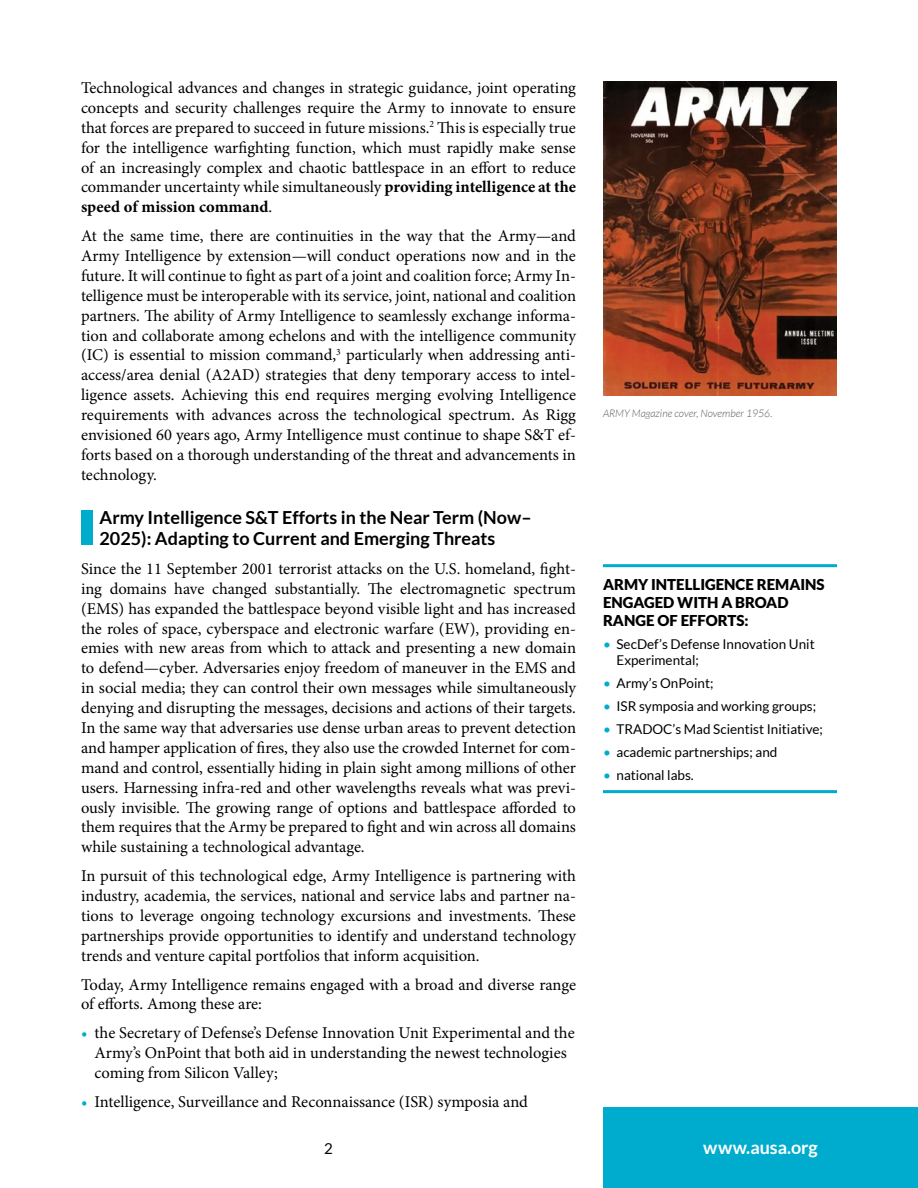
<style>
.page{position:relative;width:918px;height:1188px;background:#fff}
.page>*{position:absolute;margin:0;border:0;box-sizing:border-box;transform-origin:0 0}
.t1{font:700 18px/21.5px "Lato";color:#000}
.t2{font:700 18px "Lato";letter-spacing:-.005em;color:#fff}
.t3{font:16.5px/20px "Minion Pro";color:#000;text-align:justify}
.t4{font:900 15px/18px "Lato";color:#000}
.t5{font:15px "Lato";color:#000}
.t6{font:13.5px/16.2px "Lato";color:#000}
.t7{font:italic 300 10.5px "Lato";color:#58595b}
.s1{font-weight:700}
.s2{color:#00accd}
</style>
<div class="page">
<div style="left:603px;top:1107px;width:315px;height:81px;background:#00accd"></div>
<div style="left:81px;top:511px;width:12px;height:34px;background:#00accd"></div>
<img style="left:603px;top:81px;width:234px;height:314px">
<hr style="left:603px;top:564px;width:234px;height:3px;background:#00accd">
<hr style="left:603px;top:790px;width:234px;height:3px;background:#00accd">
<p class="t3" style="left:81px;top:78px;width:497px">Technological advances and changes in strategic guidance, joint operating concepts and security challenges require the Army to innovate to ensure that forces are prepared to succeed in future missions.<sup>2</sup> This is especially true for the intelligence warfighting function, which must rapidly make sense of an increasingly complex and chaotic battlespace in an effort to reduce commander uncertainty while simultaneously <span class="s1">providing intelligence at the speed of mission command</span>.</p>
<p class="t3" style="left:81px;top:226px;width:497px">At the same time, there are continuities in the way that the Army—and Army Intelligence by extension—will conduct operations now and in the future. It will continue to fight as part of a joint and coalition force; Army In&shy;telligence must be interoperable with its service, joint, national and coalition partners. The ability of Army Intelligence to seamlessly exchange informa&shy;tion and collaborate among echelons and with the intelligence community (IC) is essential to mission command,<sup>3</sup> particularly when addressing anti&shy;access/area denial (A2AD) strategies that deny temporary access to intel&shy;ligence assets. Achieving this end requires merging evolving Intelligence requirements with advances across the technological spectrum. As Rigg envisioned 60 years ago, Army Intelligence must continue to shape S&amp;T ef&shy;forts based on a thorough understanding of the threat and advancements in technology.</p>
<p class="t1" style="left:100px;top:506px;width:434px">Army Intelligence S&amp;T Efforts in the Near Term (Now–<br>2025): Adapting to Current and Emerging Threats</p>
<p class="t3" style="left:81px;top:559px;width:497px">Since the 11 September 2001 terrorist attacks on the U.S. homeland, fight&shy;ing domains have changed substantially. The electromagnetic spectrum (EMS) has expanded the battlespace beyond visible light and has increased the roles of space, cyberspace and electronic warfare (EW), providing en&shy;emies with new areas from which to attack and presenting a new domain to defend—cyber. Adversaries enjoy freedom of maneuver in the EMS and in social media; they can control their own messages while simultaneously denying and disrupting the messages, decisions and actions of their targets.<br>In the same way that adversaries use dense urban areas to prevent detection and hamper application of fires, they also use the crowded Internet for com&shy;mand and control, essentially hiding in plain sight among millions of other users. Harnessing infra-red and other wavelengths reveals what was previ&shy;ously invisible. The growing range of options and battlespace afforded to them requires that the Army be prepared to fight and win across all domains while sustaining a technological advantage.</p>
<p class="t3" style="left:81px;top:866px;width:497px">In pursuit of this technological edge, Army Intelligence is partnering with industry, academia, the services, national and service labs and partner na&shy;tions to leverage ongoing technology excursions and investments. These partnerships provide opportunities to identify and understand technology trends and venture capital portfolios that inform acquisition.</p>
<p class="t3" style="left:81px;top:974px;width:497px">Today, Army Intelligence remains engaged with a broad and diverse range of efforts. Among these are:</p>
<p class="t3" style="left:94px;top:1023px;width:482px;text-align:left;text-indent:-13px"><span class="s2">•</span> the Secretary of Defense’s Defense Innovation Unit Experimental and the<br>Army’s OnPoint that both aid in understanding the newest technologies coming from Silicon Valley;</p>
<p class="t3" style="left:81px;top:1092px;width:449px"><span class="s2">•</span> Intelligence, Surveillance and Reconnaissance (ISR) symposia and</p>
<p class="t7" style="left:603px;top:408px;width:171px">ARMY Magazine cover, November 1956.</p>
<p class="t4" style="left:603px;top:575px;width:223px">ARMY INTELLIGENCE REMAINS<br>ENGAGED WITH A BROAD<br>RANGE OF EFFORTS:</p>
<p class="t6" style="left:616px;top:636px;width:200px;text-indent:-14px"><span class="s2">•</span> SecDef’s Defense Innovation Unit<br>Experimental;</p>
<p class="t6" style="left:603px;top:675px;width:112px"><span class="s2">•</span> Army’s OnPoint;</p>
<p class="t6" style="left:603px;top:698px;width:215px"><span class="s2">•</span> ISR symposia and working groups;</p>
<p class="t6" style="left:603px;top:721px;width:221px"><span class="s2">•</span> TRADOC’s Mad Scientist Initiative;</p>
<p class="t6" style="left:603px;top:744px;width:176px"><span class="s2">•</span> academic partnerships; and</p>
<p class="t6" style="left:603px;top:767px;width:92px"><span class="s2">•</span> national labs.</p>
<p class="t5" style="left:324px;top:1140px;width:10px">2</p>
<p class="t2" style="left:703px;top:1137px;width:116px">www.ausa.org</p>
</div>
